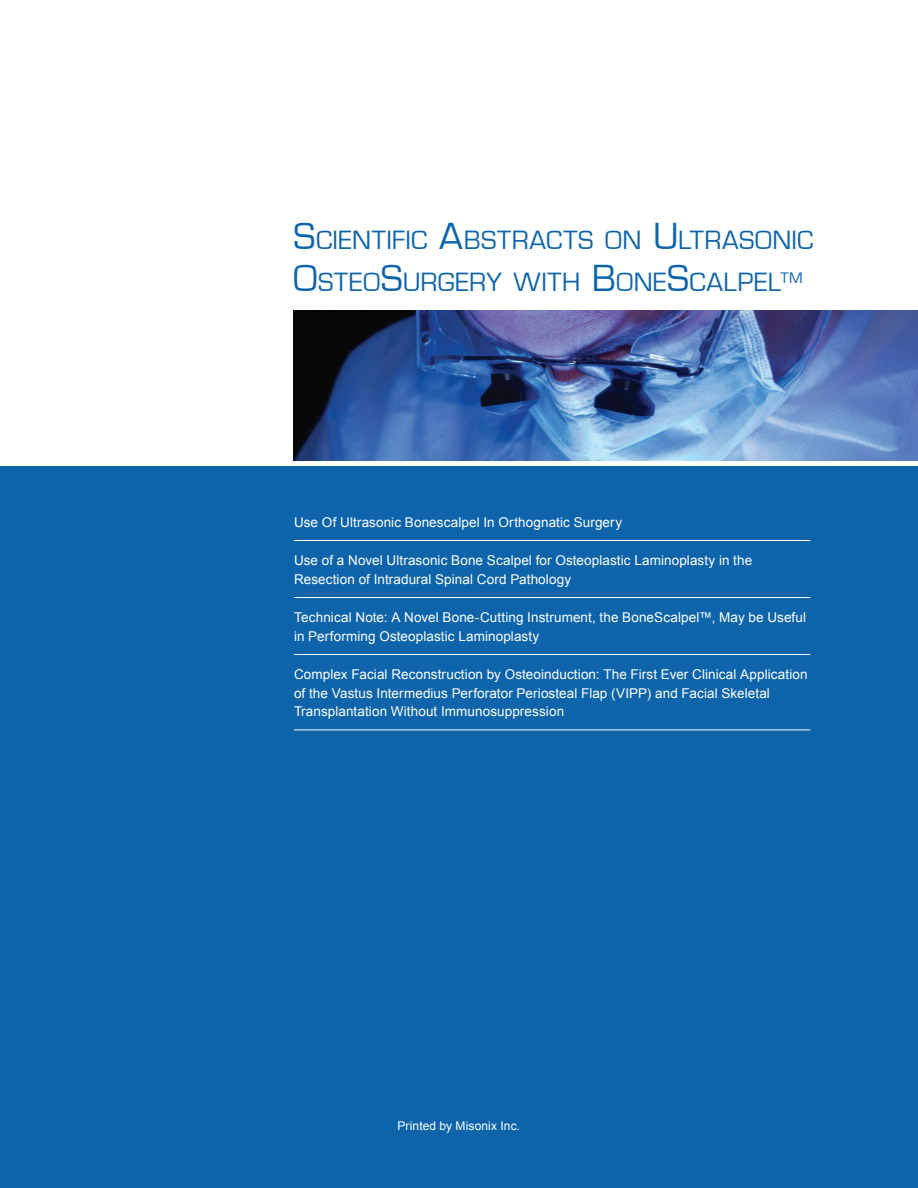
<style>
.page{position:relative;width:918px;height:1188px;background:#fff}
.page>*{position:absolute;margin:0;border:0;box-sizing:border-box;transform-origin:0 0}
.t1{font:27.3px/42px "Eurostile";letter-spacing:.02em;color:#0d64aa}
.t2{font:13.5px/18.3px "Arial";letter-spacing:.005em;color:#fff}
.t3{font:12px "Arial";letter-spacing:.01em;color:#fff}
.s1{font-size:39px}
</style>
<div class="page">
<img style="left:294px;top:310px;width:624px;height:150px">
<div style="left:0;top:466px;width:918px;height:722px;background:#0d64aa"></div>
<hr style="left:294px;top:540px;width:516px;height:1px;background:#fff">
<hr style="left:294px;top:597px;width:516px;height:1px;background:#fff">
<hr style="left:294px;top:654px;width:516px;height:1px;background:#fff">
<hr style="left:294px;top:730px;width:516px;height:1px;background:#fff">
<p class="t1" style="left:294px;top:220px;width:521px"><span class="s1">S</span>CIENTIFIC <span class="s1">A</span>BSTRACTS ON <span class="s1">U</span>LTRASONIC<br><span class="s1">O</span>STEO<span class="s1">S</span>URGERY WITH <span class="s1">B</span>ONE<span class="s1">S</span>CALPEL<sup>TM</sup></p>
<p class="t2" style="left:294px;top:513px;width:330px">Use Of Ultrasonic Bonescalpel In Orthognatic Surgery</p>
<p class="t2" style="left:294px;top:552px;width:460px">Use of a Novel Ultrasonic Bone Scalpel for Osteoplastic Laminoplasty in the<br>Resection of Intradural Spinal Cord Pathology</p>
<p class="t2" style="left:294px;top:609px;width:514px">Technical Note: A Novel Bone-Cutting Instrument, the BoneScalpel™, May be Useful in Performing Osteoplastic Laminoplasty</p>
<p class="t2" style="left:294px;top:666px;width:515px">Complex Facial Reconstruction by Osteoinduction: The First Ever Clinical Application of the Vastus Intermedius Perforator Periosteal Flap (VIPP) and Facial Skeletal<br>Transplantation Without Immunosuppression</p>
<p class="t3" style="left:397px;top:1118px;width:124px">Printed by Misonix Inc.</p>
</div>
